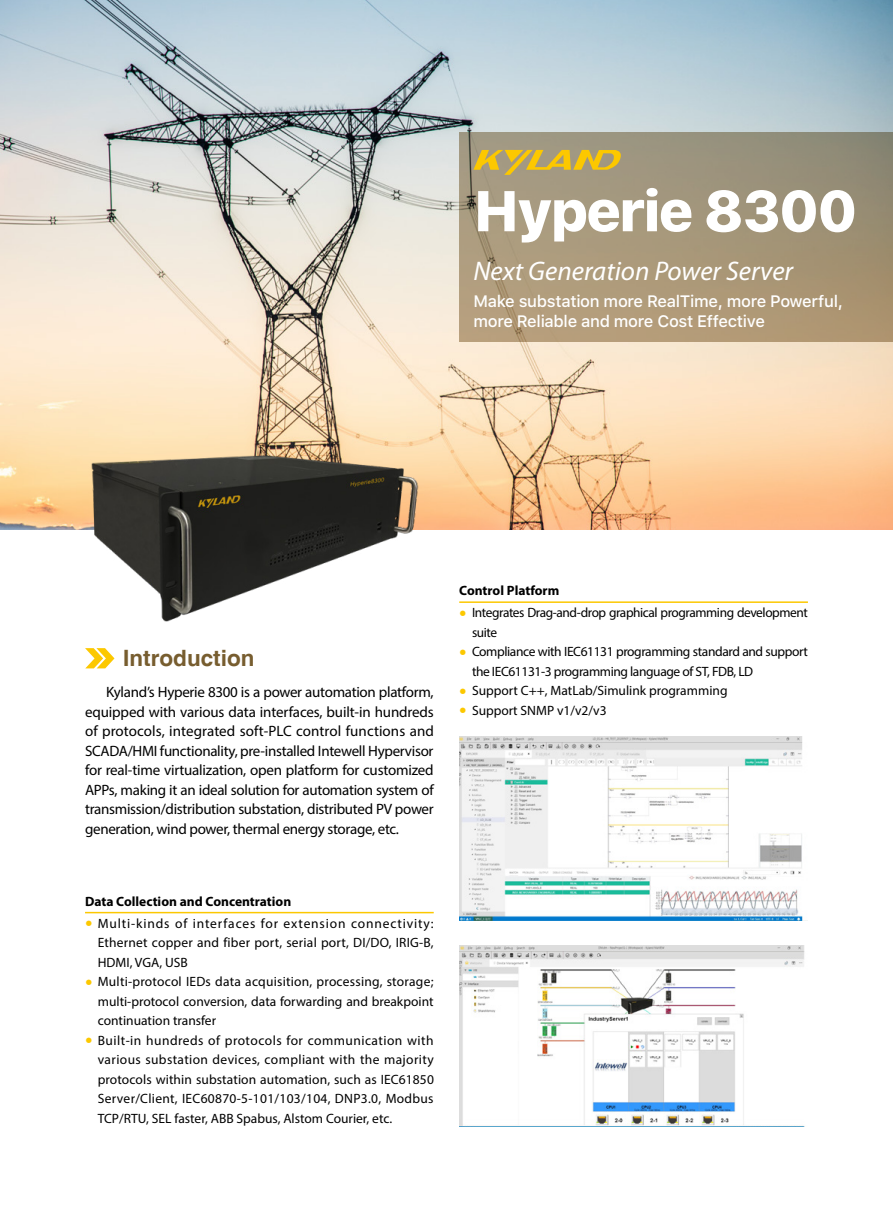
<style>
.page{position:relative;width:893px;height:1212px;background:#fff}
.page>*{position:absolute;margin:0;border:0;box-sizing:border-box;transform-origin:0 0}
.t1{font:800 57px "SFUI Text";letter-spacing:-.04em;color:#fff}
.t2{font:italic 27px "Myriad Pro";color:#fff}
.t3{font:700 22.5px "Helvetica";color:#775d2f}
.t4{font:500 16.5px/19.8px "SFUI Text";letter-spacing:-.02em;color:#fff}
.t5{font:15px/19.5px "Myriad Pro";letter-spacing:-.02em;color:#000;text-align:justify}
.t6{font:13.5px/19.5px "Myriad Pro";letter-spacing:-.005em;color:#000;text-align:justify}
.t7{font:13.5px/19.5px "Myriad Pro";letter-spacing:-.03em;color:#000}
.t8{font:700 13.5px "Myriad Pro";color:#000}
.s1{font-family:"FZLTXHK GBK1 0";font-size:7.5px;color:#fcc800}
</style>
<div class="page">
<hr style="left:85px;top:912px;width:349px;height:1px;background:#fcc800">
<img style="left:0;top:0;width:893px;height:529px">
<div style="left:459px;top:133px;width:434px;height:209px;background:linear-gradient(to bottom,#94907d,#b59c77)"></div>
<svg style="left:473px;top:150px;width:148px;height:25px;background:#c6ab4d"></svg>
<svg style="left:85px;top:648px;width:29px;height:20px"></svg>
<img style="left:83px;top:435px;width:345px;height:187px">
<hr style="left:459px;top:601px;width:349px;height:2px;background:#fcc800">
<img style="left:459px;top:736px;width:348px;height:185px">
<img style="left:459px;top:945px;width:346px;height:182px">
<h1 class="t1" style="left:473px;top:168px;width:386px">Hyperie 8300</h1>
<h2 class="t2" style="left:473px;top:254px;width:321px">Next Generation Power Server</h2>
<p class="t4" style="left:473px;top:292px;width:371px">Make substation more RealTime, more Powerful, more Reliable and more Cost Effective</p>
<h3 class="t3" style="left:123px;top:644px;width:133px">Introduction</h3>
<p class="t5" style="left:85px;top:682px;width:350px;text-indent:21px">Kyland’s Hyperie 8300 is a power automation platform, equipped with various data interfaces, built-in hundreds of protocols, integrated soft-PLC control functions and SCADA/HMI functionality, pre-installed Intewell Hypervisor for real-time virtualization, open platform for customized APPs, making it an ideal solution for automation system of transmission/distribution substation, distributed PV power generation, wind power, thermal energy storage, etc.</p>
<p class="t8" style="left:85px;top:892px;width:208px">Data Collection and Concentration</p>
<p class="t6" style="left:98px;top:913px;width:337px;text-indent:-13px"><span class="s1">●</span> Multi-kinds of interfaces for extension connectivity:<br>Ethernet copper and fiber port, serial port, DI/DO, IRIG-B, HDMI, VGA, USB</p>
<p class="t6" style="left:98px;top:972px;width:337px;text-indent:-13px"><span class="s1">●</span> Multi-protocol IEDs data acquisition, processing, storage; multi-protocol conversion, data forwarding and breakpoint continuation transfer</p>
<p class="t6" style="left:98px;top:1030px;width:338px;text-indent:-13px"><span class="s1">●</span> Built-in hundreds of protocols for communication with various substation devices, compliant with the majority protocols within substation automation, such as IEC61850<br>Server/Client, IEC60870-5-101/103/104, DNP3.0, Modbus TCP/RTU, SEL faster, ABB Spabus, Alstom Courier, etc.</p>
<p class="t8" style="left:459px;top:582px;width:102px">Control Platform</p>
<p class="t7" style="left:472px;top:603px;width:337px;text-indent:-13px"><span class="s1">●</span> Integrates Drag-and-drop graphical programming development suite</p>
<p class="t7" style="left:472px;top:642px;width:337px;text-indent:-13px"><span class="s1">●</span> Compliance with IEC61131 programming standard and support the IEC61131-3 programming language of ST, FDB, LD</p>
<p class="t6" style="left:459px;top:681px;width:270px"><span class="s1">●</span> Support C++, MatLab/Simulink programming</p>
<p class="t6" style="left:459px;top:700px;width:149px"><span class="s1">●</span> Support SNMP v1/v2/v3</p>
</div>
